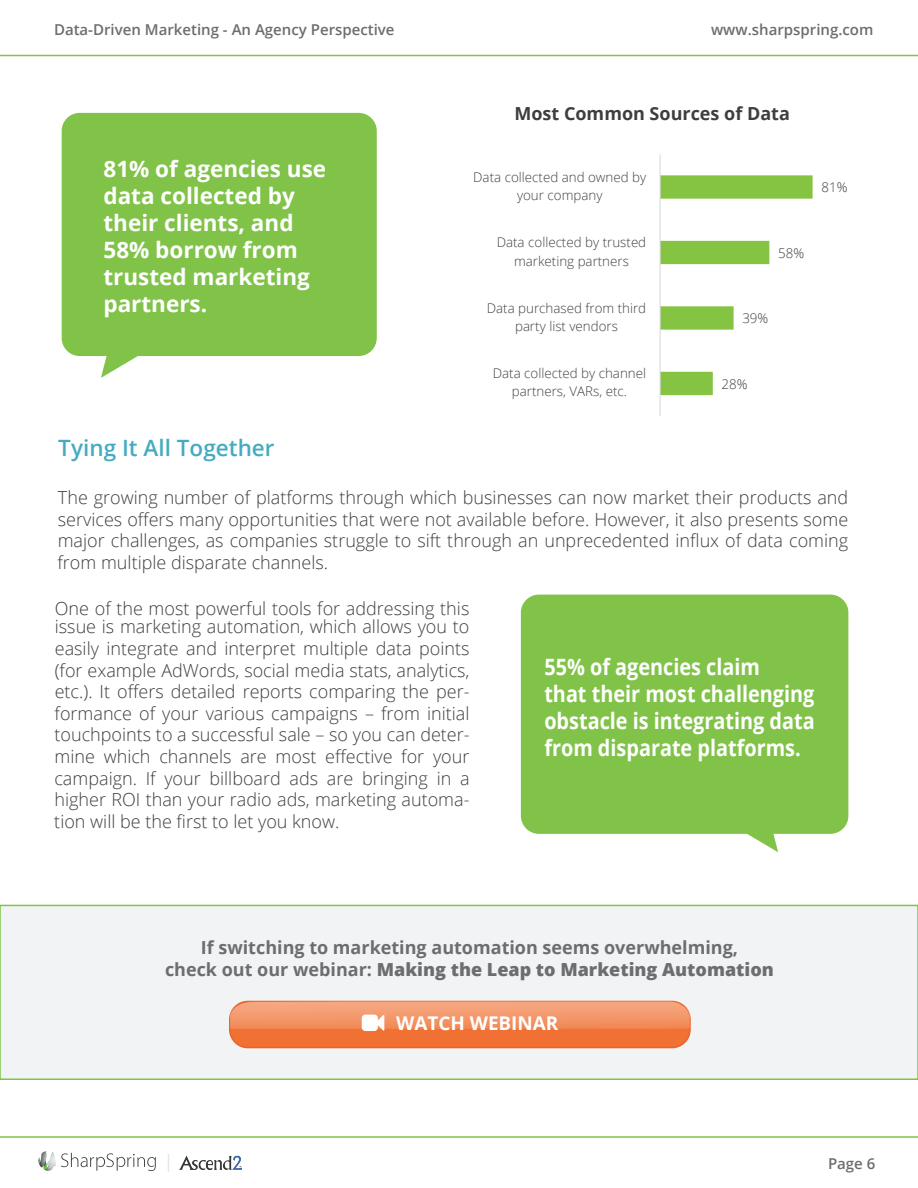
<style>
.page{position:relative;width:918px;height:1188px;background:#fff}
.page>*{position:absolute;margin:0;border:0;box-sizing:border-box;transform-origin:0 0}
.t1{font:700 22.5px/27px "Open Sans";color:#fff;scale:.88 1}
.t2{font:700 22.5px/27px "Open Sans";color:#fff}
.t3{font:600 22.5px "Open Sans";color:#45abc1}
.t4{font:700 18.9px "Open Sans";color:#fff}
.t5{font:300 18px/21.6px "Open Sans";color:#3e3e3f;text-align:justify}
.t6{font:700 18px/21.6px "Open Sans";color:#6c6d70;text-align:center}
.t7{font:700 18px "Open Sans";color:#3e3e3f}
.t8{font:600 15px "Open Sans";color:#6c6d70}
.t9{font:300 13.35px/18.1px "Open Sans";color:#414040;text-align:center}
.s1{font-weight:800}
</style>
<div class="page">
<div style="left:521px;top:595px;width:327px;height:239px;background:#81c349;border-radius:18px"></div>
<svg style="left:745px;top:833px;width:33px;height:19px"></svg>
<div style="left:62px;top:113px;width:315px;height:243px;background:#81c349;border-radius:18px"></div>
<svg style="left:101px;top:356px;width:37px;height:22px"></svg>
<div style="left:0;top:905px;width:918px;height:175px;background:#f2f3f4;border:2px solid #81c349"></div>
<svg style="left:39px;top:1151px;width:117px;height:20px"></svg>
<hr style="left:0;top:1136px;width:918px;height:2px;background:#81c349">
<hr style="left:0;top:55px;width:918px;height:1px;background:#81c349">
<svg style="left:661px;top:175px;width:152px;height:220px"></svg>
<hr style="left:660px;top:154px;width:1px;height:262px;background:#d9d9d8">
<div style="left:230px;top:1001px;width:460px;height:47px;background:#f07133;border-radius:18px"></div>
<div style="left:229px;top:1001px;width:462px;height:47px;border:2px solid #ec6327;border-radius:18px"></div>
<svg style="left:230px;top:1001px;width:460px;height:30px"></svg>
<svg style="left:168px;top:1154px;width:1px;height:18px"></svg>
<img style="left:180px;top:1155px;width:61px;height:14px">
<p class="t8" style="left:54px;top:19px;width:342px">Data-Driven Marketing - An Agency Perspective</p>
<p class="t2" style="left:104px;top:155px;width:224px">81% of agencies use data collected by their clients, and<br>58% borrow from trusted marketing partners.</p>
<p class="t8" style="left:711px;top:19px;width:164px">www.sharpspring.com</p>
<p class="t7" style="left:514px;top:101px;width:277px">Most Common Sources of Data</p>
<p class="t9" style="left:473px;top:168px;width:175px">Data collected and owned by your company</p>
<p class="t9" style="left:497px;top:233px;width:151px">Data collected by trusted marketing partners</p>
<p class="t9" style="left:487px;top:299px;width:161px">Data purchased from third party list vendors</p>
<p class="t9" style="left:493px;top:364px;width:155px">Data collected by channel partners, VARs, etc.</p>
<p class="t9" style="left:821px;top:178px;width:28px">81%</p>
<p class="t9" style="left:778px;top:243px;width:28px">58%</p>
<p class="t9" style="left:742px;top:309px;width:28px">39%</p>
<p class="t9" style="left:722px;top:374px;width:28px">28%</p>
<p class="t3" style="left:58px;top:432px;width:218px">Tying It All Together</p>
<p class="t5" style="left:58px;top:486px;width:792px">The growing number of platforms through which businesses can now market their products and services offers many opportunities that were not available before. However, it also presents some major challenges, as companies struggle to sift through an unprecedented influx of data coming from multiple disparate channels.</p>
<p class="t5" style="left:55px;top:599px;width:416px;line-height:18.6px">One of the most powerful tools for addressing this issue is marketing automation, which allows you to</p>
<p class="t5" style="left:54px;top:637px;width:417px">easily integrate and interpret multiple data points (for example AdWords, social media stats, analytics, etc.). It offers detailed reports comparing the per&shy;formance of your various campaigns – from initial touchpoints to a successful sale – so you can deter&shy;mine which channels are most effective for your campaign. If your billboard ads are bringing in a higher ROI than your radio ads, marketing automa&shy;tion will be the first to let you know.</p>
<p class="t1" style="left:544px;top:653px;width:309px">55% of agencies claim<br>that their most challenging obstacle is integrating data from disparate platforms.</p>
<p class="t6" style="left:165px;top:936px;width:610px">If switching to marketing automation seems overwhelming,<br>check out our webinar: <span class="s1">Making the Leap to Marketing Automation</span></p>
<p class="t4" style="left:396px;top:1010px;width:164px">WATCH WEBINAR</p>
<p class="t8" style="left:828px;top:1153px;width:49px">Page 6</p>
</div>
